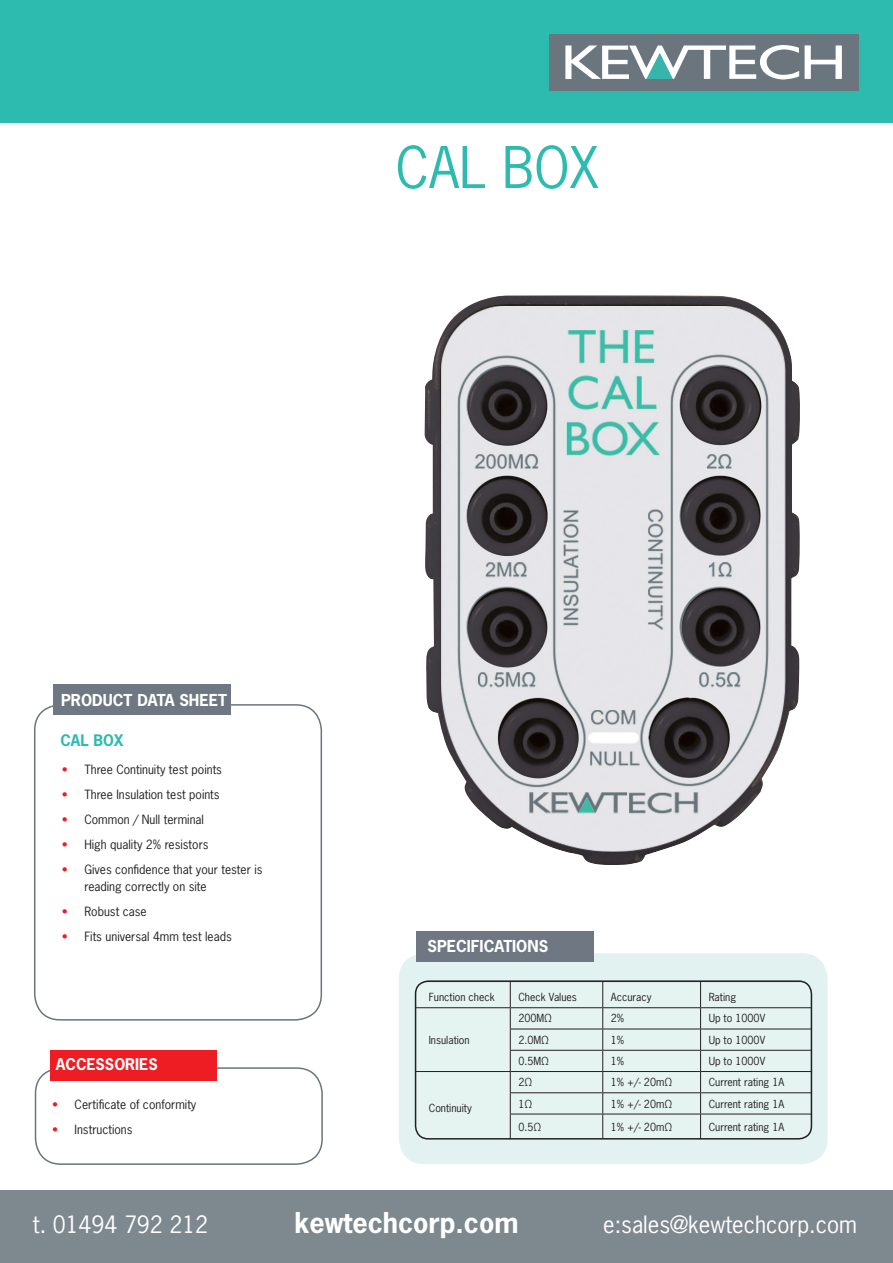
<style>
.page{position:relative;width:893px;height:1263px;background:#fff}
.page>*{position:absolute;margin:0;border:0;box-sizing:border-box;transform-origin:0 0}
.t1{font:54px "News Gothic Std";color:#2dbbb0}
.t2{font:700 27px "News Gothic Std";color:#fff}
.t3{font:22.5px "News Gothic Std";color:#fff}
.t4{font:700 15.45px "News Gothic Std";color:#fff}
.t5{font:700 15.15px "News Gothic Std";color:#fff}
.t6{font:700 15px "News Gothic Std";color:#2dbbb0}
.t7{font:12px/16.5px "News Gothic Std";color:#231f20}
.t8{font:10.5px "News Gothic Std";color:#231f20}
.s1{color:#ee1d23}
</style>
<div class="page">
<div style="left:34px;top:704px;width:288px;height:316px;border:2px solid #6a747b;border-radius:26px"></div>
<div style="left:54px;top:685px;width:177px;height:30px;background:#6f7882"></div>
<div style="left:35px;top:1067px;width:288px;height:98px;border:2px solid #6a747b;border-radius:26px"></div>
<div style="left:0;top:0;width:893px;height:123px;background:#2dbbb0"></div>
<div style="left:549px;top:34px;width:310px;height:56px;background:#6a757d"></div>
<svg style="left:805px;top:45px;width:37px;height:34px"></svg>
<svg style="left:565px;top:45px;width:234px;height:34px"></svg>
<div style="left:0;top:1191px;width:893px;height:72px;background:#7e888f"></div>
<img style="left:424px;top:295px;width:376px;height:570px">
<div style="left:399px;top:953px;width:429px;height:211px;background:#e1f2f1;border-radius:26px"></div>
<div style="left:416px;top:931px;width:177px;height:31px;background:#6f7882"></div>
<svg style="left:416px;top:983px;width:395px;height:156px"></svg>
<hr style="left:416px;top:981px;width:94px;height:1px;background:#231f20">
<hr style="left:701px;top:981px;width:110px;height:1px;background:#231f20">
<hr style="left:416px;top:1007px;width:94px;height:1px;background:#231f20">
<hr style="left:510px;top:1007px;width:93px;height:1px;background:#231f20">
<hr style="left:603px;top:1007px;width:98px;height:1px;background:#231f20">
<hr style="left:701px;top:1007px;width:110px;height:1px;background:#231f20">
<hr style="left:510px;top:1029px;width:93px;height:1px;background:#231f20">
<hr style="left:603px;top:1029px;width:98px;height:1px;background:#231f20">
<hr style="left:701px;top:1029px;width:110px;height:1px;background:#231f20">
<hr style="left:510px;top:1050px;width:93px;height:1px;background:#231f20">
<hr style="left:603px;top:1050px;width:98px;height:1px;background:#231f20">
<hr style="left:701px;top:1050px;width:110px;height:1px;background:#231f20">
<hr style="left:416px;top:1071px;width:94px;height:1px;background:#231f20">
<hr style="left:510px;top:1071px;width:93px;height:1px;background:#231f20">
<hr style="left:603px;top:1071px;width:98px;height:1px;background:#231f20">
<hr style="left:701px;top:1071px;width:110px;height:1px;background:#231f20">
<hr style="left:510px;top:1092px;width:93px;height:1px;background:#231f20">
<hr style="left:603px;top:1092px;width:98px;height:1px;background:#231f20">
<hr style="left:701px;top:1092px;width:110px;height:1px;background:#231f20">
<hr style="left:510px;top:1114px;width:93px;height:1px;background:#231f20">
<hr style="left:603px;top:1114px;width:98px;height:1px;background:#231f20">
<hr style="left:701px;top:1114px;width:110px;height:1px;background:#231f20">
<svg style="left:510px;top:983px;width:1px;height:153px"></svg>
<svg style="left:602px;top:983px;width:1px;height:153px"></svg>
<svg style="left:700px;top:983px;width:1px;height:153px"></svg>
<div style="left:415px;top:980px;width:397px;height:159px;border:2px solid #231f20;border-radius:13px"></div>
<div style="left:50px;top:1050px;width:166px;height:31px;background:#ee1d23"></div>
<p class="t1" style="left:395px;top:133px;width:205px">CAL BOX</p>
<p class="t4" style="left:61px;top:690px;width:167px">PRODUCT DATA SHEET</p>
<p class="t6" style="left:61px;top:730px;width:65px">CAL BOX</p>
<p class="t7" style="left:62px;top:761px;width:162px"><span class="s1">•</span> Three Continuity test points</p>
<p class="t7" style="left:62px;top:786px;width:159px"><span class="s1">•</span> Three Insulation test points</p>
<p class="t7" style="left:62px;top:811px;width:144px"><span class="s1">•</span> Common / Null terminal</p>
<p class="t7" style="left:62px;top:836px;width:148px"><span class="s1">•</span> High quality 2% resistors</p>
<p class="t7" style="left:84px;top:861px;width:180px;text-indent:-22px"><span class="s1">•</span> Gives confidence that your tester is reading correctly on site</p>
<p class="t7" style="left:62px;top:903px;width:86px"><span class="s1">•</span> Robust case</p>
<p class="t7" style="left:62px;top:928px;width:171px"><span class="s1">•</span> Fits universal 4mm test leads</p>
<p class="t5" style="left:56px;top:1054px;width:103px">ACCESSORIES</p>
<p class="t7" style="left:52px;top:1096px;width:146px"><span class="s1">•</span> Certificate of conformity</p>
<p class="t7" style="left:52px;top:1121px;width:82px"><span class="s1">•</span> Instructions</p>
<p class="t4" style="left:428px;top:936px;width:122px">SPECIFICATIONS</p>
<p class="t8" style="left:429px;top:990px;width:67px">Function check</p>
<p class="t8" style="left:518px;top:990px;width:60px">Check Values</p>
<p class="t8" style="left:611px;top:990px;width:42px">Accuracy</p>
<p class="t8" style="left:709px;top:990px;width:29px">Rating</p>
<p class="t8" style="left:429px;top:1033px;width:42px">Insulation</p>
<p class="t8" style="left:518px;top:1012px;width:35px">200MΩ</p>
<p class="t8" style="left:611px;top:1012px;width:15px">2%</p>
<p class="t8" style="left:709px;top:1012px;width:58px">Up to 1000V</p>
<p class="t8" style="left:518px;top:1033px;width:32px">2.0MΩ</p>
<p class="t8" style="left:611px;top:1033px;width:15px">1%</p>
<p class="t8" style="left:709px;top:1033px;width:58px">Up to 1000V</p>
<p class="t8" style="left:518px;top:1054px;width:32px">0.5MΩ</p>
<p class="t8" style="left:611px;top:1054px;width:15px">1%</p>
<p class="t8" style="left:709px;top:1054px;width:58px">Up to 1000V</p>
<p class="t8" style="left:429px;top:1101px;width:44px">Continuity</p>
<p class="t8" style="left:518px;top:1075px;width:15px">2Ω</p>
<p class="t8" style="left:611px;top:1075px;width:63px">1% +/- 20mΩ</p>
<p class="t8" style="left:709px;top:1075px;width:77px">Current rating 1A</p>
<p class="t8" style="left:518px;top:1097px;width:15px">1Ω</p>
<p class="t8" style="left:611px;top:1097px;width:63px">1% +/- 20mΩ</p>
<p class="t8" style="left:709px;top:1097px;width:77px">Current rating 1A</p>
<p class="t8" style="left:518px;top:1120px;width:24px">0.5Ω</p>
<p class="t8" style="left:611px;top:1120px;width:63px">1% +/- 20mΩ</p>
<p class="t8" style="left:709px;top:1120px;width:77px">Current rating 1A</p>
<p class="t3" style="left:33px;top:1210px;width:177px">t. 01494 792 212</p>
<p class="t2" style="left:294px;top:1205px;width:226px">kewtechcorp.com</p>
<p class="t3" style="left:603px;top:1210px;width:255px">e:sales@kewtechcorp.com</p>
</div>
